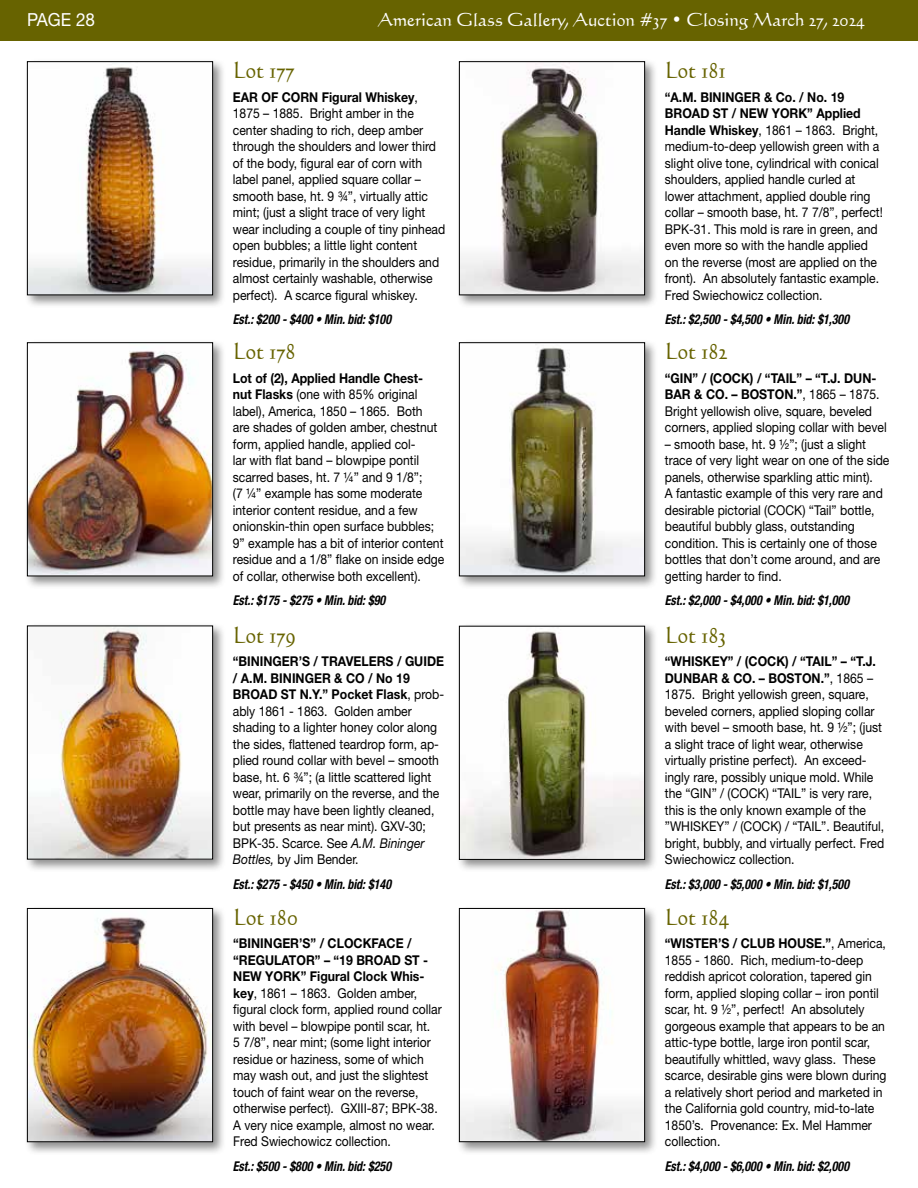
<style>
.page{position:relative;width:918px;height:1188px;background:#fff}
.page>*{position:absolute;margin:0;border:0;box-sizing:border-box;transform-origin:0 0}
.t1{font:22.5px "Calligraphic 421 BT Roman B";color:#676300;scale:.95 1}
.t2{font:18px "Calligraphic 421 BT Roman B";color:#fff}
.t3{font:18px "Helvetica Neue LT Std";color:#fff;scale:.95 1}
.t4{font:13.5px/16.5px "Helvetica Neue LT Std";color:#000;scale:.9 1}
.t5{font:italic 700 condensed 13.5px "Helvetica Neue LT Std";color:#000;scale:.89 1}
.s1{font-weight:700}
.s2{font-style:italic}
</style>
<div class="page">
<div style="left:24px;top:58px;width:202px;height:251px;background:#000;opacity:.45"></div>
<img style="left:29px;top:63px;width:182px;height:230px">
<div style="left:27px;top:61px;width:186px;height:234px;border:1px solid #000"></div>
<div style="left:456px;top:58px;width:202px;height:251px;background:#000;opacity:.45"></div>
<img style="left:461px;top:63px;width:182px;height:230px">
<div style="left:459px;top:61px;width:186px;height:234px;border:1px solid #000"></div>
<div style="left:24px;top:339px;width:202px;height:251px;background:#000;opacity:.45"></div>
<img style="left:29px;top:344px;width:182px;height:230px">
<div style="left:27px;top:342px;width:186px;height:234px;border:1px solid #000"></div>
<div style="left:24px;top:622px;width:202px;height:251px;background:#000;opacity:.45"></div>
<img style="left:29px;top:628px;width:182px;height:230px">
<div style="left:27px;top:626px;width:186px;height:234px;border:1px solid #000"></div>
<div style="left:456px;top:339px;width:202px;height:251px;background:#000;opacity:.45"></div>
<img style="left:461px;top:344px;width:182px;height:230px">
<div style="left:459px;top:342px;width:186px;height:234px;border:1px solid #000"></div>
<div style="left:456px;top:623px;width:202px;height:250px;background:#000;opacity:.45"></div>
<img style="left:461px;top:628px;width:182px;height:230px">
<div style="left:459px;top:626px;width:186px;height:234px;border:1px solid #000"></div>
<div style="left:456px;top:905px;width:202px;height:250px;background:#000;opacity:.45"></div>
<img style="left:461px;top:910px;width:182px;height:230px">
<div style="left:459px;top:908px;width:186px;height:234px;border:1px solid #000"></div>
<div style="left:0;top:0;width:918px;height:40px;background:#676300"></div>
<div style="left:24px;top:905px;width:202px;height:250px;background:#000;opacity:.45"></div>
<img style="left:29px;top:910px;width:182px;height:230px">
<div style="left:27px;top:908px;width:186px;height:234px;border:1px solid #000"></div>
<h2 class="t3" style="left:27px;top:9px;width:73px">PAGE 28</h2>
<h2 class="t2" style="left:378px;top:8px;width:488px">American Glass Gallery, Auction #37 • Closing March 27, 2024</h2>
<h1 class="t1" style="left:233px;top:56px;width:66px">Lot 177</h1>
<p class="t4" style="left:233px;top:88px;width:238px"><span class="s1">EAR OF CORN Figural Whiskey</span>, 1875 – 1885. Bright amber in the center shading to rich, deep amber through the shoulders and lower third of the body, figural ear of corn with label panel, applied square collar – smooth base, ht. 9 ¾”, virtually attic mint; (just a slight trace of very light wear including a couple of tiny pinhead open bubbles; a little light content residue, primarily in the shoulders and almost certainly washable, otherwise perfect). A scarce figural whiskey.</p>
<p class="t5" style="left:233px;top:311px;width:179px">Est.: $200 - $400 • Min. bid: $100</p>
<h1 class="t1" style="left:233px;top:337px;width:68px">Lot 178</h1>
<p class="t4" style="left:233px;top:369px;width:237px"><span class="s1">Lot of (2), Applied Handle Chest&shy;nut Flasks</span> (one with 85% original label), America, 1850 – 1865. Both<br>are shades of golden amber, chestnut form, applied handle, applied col-<br>lar with flat band – blowpipe pontil scarred bases, ht. 7 ¼” and 9 1/8”;<br>(7 ¼” example has some moderate interior content residue, and a few onionskin-thin open surface bubbles; 9” example has a bit of interior content residue and a 1/8” flake on inside edge of collar, otherwise both excellent).</p>
<p class="t5" style="left:233px;top:592px;width:173px">Est.: $175 - $275 • Min. bid: $90</p>
<h1 class="t1" style="left:233px;top:620px;width:68px">Lot 179</h1>
<p class="t4" style="left:233px;top:653px;width:236px"><span class="s1">“BININGER’S / TRAVELERS / GUIDE / A.M. BININGER &amp; CO / No 19<br>BROAD ST N.Y.” Pocket Flask</span>, prob&shy;ably 1861 - 1863. Golden amber shading to a lighter honey color along the sides, flattened teardrop form, ap&shy;plied round collar with bevel – smooth base, ht. 6 ¾”; (a little scattered light wear, primarily on the reverse, and the bottle may have been lightly cleaned, but presents as near mint). GXV-30; BPK-35. Scarce. See <span class="s2">A.M. Bininger Bottles,</span> by Jim Bender.</p>
<p class="t5" style="left:233px;top:876px;width:179px">Est.: $275 - $450 • Min. bid: $140</p>
<h1 class="t1" style="left:233px;top:903px;width:69px">Lot 180</h1>
<p class="t4" style="left:233px;top:935px;width:233px"><span class="s1">“BININGER’S” / CLOCKFACE / “REGULATOR” – “19 BROAD ST - NEW YORK” Figural Clock Whis&shy;key</span>, 1861 – 1863. Golden amber, figural clock form, applied round collar with bevel – blowpipe pontil scar, ht.<br>5 7/8”, near mint; (some light interior residue or haziness, some of which may wash out, and just the slightest touch of faint wear on the reverse, otherwise perfect). GXIII-87; BPK-38.<br>A very nice example, almost no wear.<br>Fred Swiechowicz collection.</p>
<p class="t5" style="left:233px;top:1158px;width:179px">Est.: $500 - $800 • Min. bid: $250</p>
<h1 class="t1" style="left:665px;top:56px;width:66px">Lot 181</h1>
<p class="t4" style="left:665px;top:88px;width:244px"><span class="s1">“A.M. BININGER &amp; Co. / No. 19<br>BROAD ST / NEW YORK” Applied Handle Whiskey</span>, 1861 – 1863. Bright, medium-to-deep yellowish green with a slight olive tone, cylindrical with conical shoulders, applied handle curled at lower attachment, applied double ring collar – smooth base, ht. 7 7/8”, perfect!<br>BPK-31. This mold is rare in green, and even more so with the handle applied on the reverse (most are applied on the front). An absolutely fantastic example.<br>Fred Swiechowicz collection.</p>
<p class="t5" style="left:665px;top:311px;width:209px">Est.: $2,500 - $4,500 • Min. bid: $1,300</p>
<h1 class="t1" style="left:665px;top:337px;width:67px">Lot 182</h1>
<p class="t4" style="left:665px;top:369px;width:248px"><span class="s1">“GIN” / (COCK) / “TAIL” – “T.J. DUN-BAR &amp; CO. – BOSTON.”</span>, 1865 – 1875.<br>Bright yellowish olive, square, beveled corners, applied sloping collar with bevel</p>
<p class="t4" style="left:665px;top:435px;width:251px">– smooth base, ht. 9 ½”; (just a slight trace of very light wear on one of the side panels, otherwise sparkling attic mint).<br>A fantastic example of this very rare and desirable pictorial (COCK) “Tail” bottle, beautiful bubbly glass, outstanding condition. This is certainly one of those bottles that don’t come around, and are getting harder to find.</p>
<p class="t5" style="left:665px;top:592px;width:209px">Est.: $2,000 - $4,000 • Min. bid: $1,000</p>
<h1 class="t1" style="left:665px;top:620px;width:66px">Lot 183</h1>
<p class="t4" style="left:665px;top:653px;width:245px"><span class="s1">“WHISKEY” / (COCK) / “TAIL” – “T.J.<br>DUNBAR &amp; CO. – BOSTON.”</span>, 1865 – 1875. Bright yellowish green, square, beveled corners, applied sloping collar with bevel – smooth base, ht. 9 ½”; (just a slight trace of light wear, otherwise virtually pristine perfect). An exceed&shy;ingly rare, possibly unique mold. While the “GIN” / (COCK) “TAIL” is very rare, this is the only known example of the ”WHISKEY” / (COCK) / “TAIL”. Beautiful, bright, bubbly, and virtually perfect. Fred Swiechowicz collection.</p>
<p class="t5" style="left:665px;top:876px;width:209px">Est.: $3,000 - $5,000 • Min. bid: $1,500</p>
<h1 class="t1" style="left:665px;top:903px;width:69px">Lot 184</h1>
<p class="t4" style="left:665px;top:935px;width:248px"><span class="s1">“WISTER’S / CLUB HOUSE.”</span>, America, 1855 - 1860. Rich, medium-to-deep reddish apricot coloration, tapered gin form, applied sloping collar – iron pontil scar, ht. 9 ½”, perfect! An absolutely gorgeous example that appears to be an attic-type bottle, large iron pontil scar, beautifully whittled, wavy glass. These scarce, desirable gins were blown during a relatively short period and marketed in the California gold country, mid-to-late 1850’s. Provenance: Ex. Mel Hammer collection.</p>
<p class="t5" style="left:665px;top:1158px;width:209px">Est.: $4,000 - $6,000 • Min. bid: $2,000</p>
</div>
